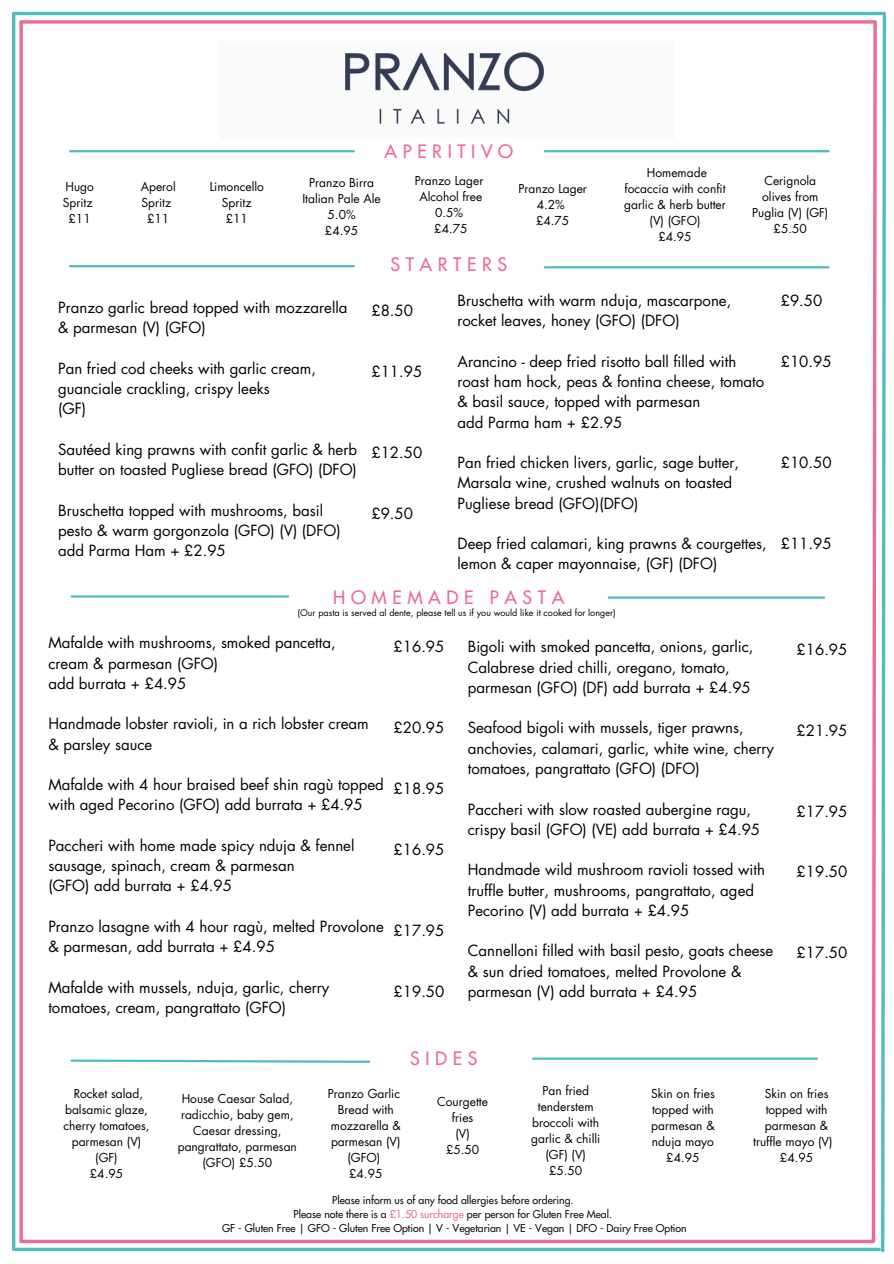
<style>
.page{position:relative;width:894px;height:1264px;background:#fff}
.page>*{position:absolute;margin:0;border:0;box-sizing:border-box;transform-origin:0 0}
.t1{font:18px "Futura";letter-spacing:.31em;color:#ed6b8c}
.t2{font:15px/20.2px "Futura";color:#000}
.t3{font:12px/16px "Futura";color:#000;text-align:center}
.t4{font:10.5px/14px "Futura";color:#160d11;text-align:center}
.t5{font:9px "Futura";color:#000}
.s1{color:#ed6b8c}
</style>
<div class="page">
<img style="left:345px;top:51px;width:200px;height:73px">
<hr style="left:70px;top:265px;width:283px;height:2px;background:#4ebcc1">
<hr style="left:544px;top:266px;width:284px;height:2px;background:#4ebcc1">
<hr style="left:71px;top:595px;width:217px;height:2px;background:#4ebcc1">
<hr style="left:608px;top:596px;width:215px;height:2px;background:#4ebcc1">
<svg style="left:70px;top:1059px;width:301px;height:4px"></svg>
<hr style="left:533px;top:1057px;width:283px;height:2px;background:#4ebcc1">
<hr style="left:70px;top:150px;width:283px;height:2px;background:#4ebcc1">
<hr style="left:544px;top:150px;width:284px;height:2px;background:#4ebcc1">
<hr style="left:14px;top:12px;width:870px;height:3px;background:#4ebcc1">
<svg style="left:21px;top:20px;width:848px;height:4px;background:#ef819d"></svg>
<hr style="left:12px;top:14px;width:3px;height:1235px;background:#4ebcc1">
<svg style="left:19px;top:22px;width:4px;height:1219px;background:#ef819d"></svg>
<svg style="left:869px;top:13px;width:18px;height:1240px"></svg>
<hr style="left:15px;top:1247px;width:864px;height:3px;background:#4ebcc1">
<hr style="left:21px;top:1239px;width:851px;height:3px;background:#ed6b8c">
<p class="t1" style="left:384px;top:140px;width:130px">APERITIVO</p>
<p class="t3" style="left:624px;top:165px;width:103px">Homemade focaccia with confit garlic &amp; herb butter (V) (GFO)<br>£4.95</p>
<p class="t3" style="left:141px;top:178px;width:37px">Aperol<br>Spritz £11</p>
<p class="t3" style="left:752px;top:173px;width:78px">Cerignola olives from<br>Puglia (V) (GF) £5.50</p>
<p class="t3" style="left:63px;top:178px;width:33px">Hugo<br>Spritz £11</p>
<p class="t3" style="left:210px;top:178px;width:56px">Limoncello<br>Spritz £11</p>
<p class="t3" style="left:414px;top:173px;width:70px">Pranzo Lager<br>Alcohol free<br>0.5%<br>£4.75</p>
<p class="t3" style="left:302px;top:174px;width:80px">Pranzo Birra<br>Italian Pale Ale<br>5.0%<br>£4.95</p>
<p class="t3" style="left:518px;top:181px;width:70px">Pranzo Lager<br>4.2%<br>£4.75</p>
<p class="t2" style="left:58px;top:297px;width:291px">Pranzo garlic bread topped with mozzarella &amp; parmesan (V) (GFO)</p>
<p class="t2" style="left:58px;top:358px;width:259px">Pan fried cod cheeks with garlic cream, guanciale crackling, crispy leeks<br>(GF)</p>
<p class="t2" style="left:58px;top:439px;width:300px">Sautéed king prawns with confit garlic &amp; herb butter on toasted Pugliese bread (GFO) (DFO)</p>
<p class="t2" style="left:58px;top:500px;width:284px">Bruschetta topped with mushrooms, basil pesto &amp; warm gorgonzola (GFO) (V) (DFO) add Parma Ham + £2.95</p>
<p class="t1" style="left:390px;top:253px;width:118px">STARTERS</p>
<p class="t2" style="left:371px;top:301px;width:43px">£8.50</p>
<p class="t2" style="left:371px;top:361px;width:52px">£11.95</p>
<p class="t2" style="left:371px;top:442px;width:52px">£12.50</p>
<p class="t2" style="left:371px;top:503px;width:43px">£9.50</p>
<p class="t2" style="left:457px;top:290px;width:275px">Bruschetta with warm nduja, mascarpone, rocket leaves, honey (GFO) (DFO)</p>
<p class="t2" style="left:457px;top:351px;width:308px">Arancino - deep fried risotto ball filled with roast ham hock, peas &amp; fontina cheese, tomato &amp; basil sauce, topped with parmesan<br>add Parma ham + £2.95</p>
<p class="t2" style="left:457px;top:452px;width:283px">Pan fried chicken livers, garlic, sage butter,<br>Marsala wine, crushed walnuts on toasted<br>Pugliese bread (GFO)(DFO)</p>
<p class="t2" style="left:457px;top:533px;width:311px">Deep fried calamari, king prawns &amp; courgettes, lemon &amp; caper mayonnaise, (GF) (DFO)</p>
<p class="t1" style="left:333px;top:586px;width:232px">HOMEMADE PASTA</p>
<p class="t5" style="left:297px;top:607px;width:319px">(Our pasta is served al dente, please tell us if you would like it cooked for longer)</p>
<p class="t2" style="left:780px;top:290px;width:43px">£9.50</p>
<p class="t2" style="left:780px;top:351px;width:52px">£10.95</p>
<p class="t2" style="left:780px;top:452px;width:52px">£10.50</p>
<p class="t2" style="left:780px;top:533px;width:52px">£11.95</p>
<p class="t2" style="left:48px;top:633px;width:289px">Mafalde with mushrooms, smoked pancetta, cream &amp; parmesan (GFO)<br>add burrata + £4.95</p>
<p class="t2" style="left:48px;top:714px;width:322px">Handmade lobster ravioli, in a rich lobster cream &amp; parsley sauce</p>
<p class="t2" style="left:48px;top:774px;width:337px">Mafalde with 4 hour braised beef shin ragù topped with aged Pecorino (GFO) add burrata + £4.95</p>
<p class="t2" style="left:48px;top:835px;width:307px">Paccheri with home made spicy nduja &amp; fennel sausage, spinach, cream &amp; parmesan<br>(GFO) add burrata + £4.95</p>
<p class="t2" style="left:48px;top:916px;width:337px">Pranzo lasagne with 4 hour ragù, melted Provolone &amp; parmesan, add burrata + £4.95</p>
<p class="t2" style="left:48px;top:977px;width:282px">Mafalde with mussels, nduja, garlic, cherry tomatoes, cream, pangrattato (GFO)</p>
<p class="t2" style="left:393px;top:637px;width:52px">£16.95</p>
<p class="t2" style="left:393px;top:718px;width:52px">£20.95</p>
<p class="t2" style="left:393px;top:778px;width:52px">£18.95</p>
<p class="t2" style="left:393px;top:839px;width:52px">£16.95</p>
<p class="t2" style="left:393px;top:920px;width:52px">£17.95</p>
<p class="t2" style="left:393px;top:981px;width:52px">£19.50</p>
<p class="t2" style="left:467px;top:637px;width:287px">Bigoli with smoked pancetta, onions, garlic,<br>Calabrese dried chilli, oregano, tomato, parmesan (GFO) (DF) add burrata + £4.95</p>
<p class="t2" style="left:467px;top:718px;width:308px">Seafood bigoli with mussels, tiger prawns, anchovies, calamari, garlic, white wine, cherry tomatoes, pangrattato (GFO) (DFO)</p>
<p class="t2" style="left:467px;top:799px;width:294px">Paccheri with slow roasted aubergine ragu, crispy basil (GFO) (VE) add burrata + £4.95</p>
<p class="t2" style="left:467px;top:859px;width:299px">Handmade wild mushroom ravioli tossed with truffle butter, mushrooms, pangrattato, aged<br>Pecorino (V) add burrata + £4.95</p>
<p class="t2" style="left:467px;top:940px;width:307px">Cannelloni filled with basil pesto, goats cheese &amp; sun dried tomatoes, melted Provolone &amp; parmesan (V) add burrata + £4.95</p>
<p class="t1" style="left:410px;top:1047px;width:69px">SIDES</p>
<p class="t2" style="left:796px;top:639px;width:52px">£16.95</p>
<p class="t2" style="left:796px;top:720px;width:52px">£21.95</p>
<p class="t2" style="left:796px;top:801px;width:52px">£17.95</p>
<p class="t2" style="left:796px;top:861px;width:52px">£19.50</p>
<p class="t2" style="left:796px;top:942px;width:52px">£17.50</p>
<p class="t3" style="left:531px;top:1082px;width:71px">Pan fried tenderstem broccoli with garlic &amp; chilli (GF) (V) £5.50</p>
<p class="t3" style="left:651px;top:1085px;width:65px">Skin on fries topped with parmesan &amp; nduja mayo £4.95</p>
<p class="t3" style="left:63px;top:1085px;width:88px">Rocket salad, balsamic glaze, cherry tomatoes, parmesan (V) (GF)<br>£4.95</p>
<p class="t3" style="left:327px;top:1085px;width:75px">Pranzo Garlic<br>Bread with mozzarella &amp; parmesan (V) (GFO)<br>£4.95</p>
<p class="t3" style="left:178px;top:1090px;width:121px">House Caesar Salad, radicchio, baby gem,<br>Caesar dressing, pangrattato, parmesan (GFO) £5.50</p>
<p class="t4" style="left:222px;top:1193px;width:466px">Please inform us of any food allergies before ordering.<br>Please note there is a <span class="s1">£1.50 surcharge</span> per person for Gluten Free Meal.<br>GF - Gluten Free | GFO - Gluten Free Option | V - Vegetarian | VE - Vegan | DFO - Dairy Free Option</p>
<p class="t3" style="left:437px;top:1093px;width:52px">Courgette fries<br>(V)<br>£5.50</p>
<p class="t3" style="left:764px;top:1085px;width:65px">Skin on fries</p>
<p class="t3" style="left:765px;top:1101px;width:63px">topped with</p>
<p class="t3" style="left:764px;top:1117px;width:65px">parmesan &amp;</p>
<p class="t3" style="left:753px;top:1133px;width:81px">truffle mayo (V)</p>
<p class="t3" style="left:779px;top:1149px;width:35px">£4.95</p>
</div>
